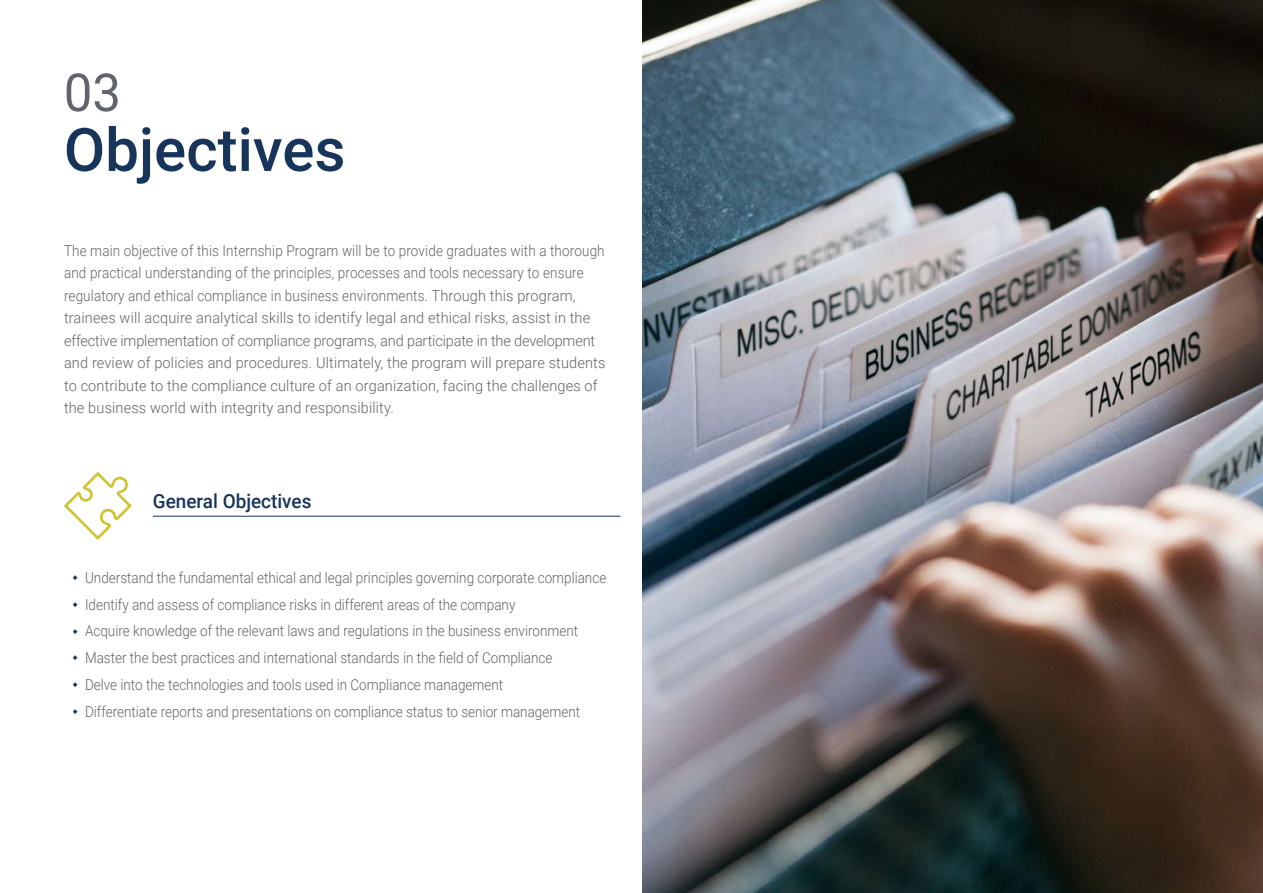
<style>
.page{position:relative;width:1263px;height:893px;background:#fff}
.page>*{position:absolute;margin:0;border:0;box-sizing:border-box;transform-origin:0 0}
.t1{font:500 60px "Roboto";color:#17355b}
.t2{font:52.5px "Roboto";color:#61646a}
.t3{font:500 19.5px "Roboto";color:#17355b}
.t4{font:300 15px/22.5px "Roboto";color:#61646a;scale:.9 1}
</style>
<div class="page">
<img style="left:642px;top:0;width:621px;height:893px">
<hr style="left:153px;top:516px;width:468px;height:1px;background:#17355b">
<svg style="left:64px;top:472px;width:68px;height:68px"></svg>
<h2 class="t2" style="left:64px;top:56px;width:59px">03</h2>
<h1 class="t1" style="left:64px;top:108px;width:283px">Objectives</h1>
<p class="t4" style="left:64px;top:239px;width:603px">The main objective of this Internship Program will be to provide graduates with a thorough and practical understanding of the principles, processes and tools necessary to ensure regulatory and ethical compliance in business environments. Through this program, trainees will acquire analytical skills to identify legal and ethical risks, assist in the effective implementation of compliance programs, and participate in the development and review of policies and procedures. Ultimately, the program will prepare students to contribute to the compliance culture of an organization, facing the challenges of the business world with integrity and responsibility.</p>
<h3 class="t3" style="left:153px;top:487px;width:160px">General Objectives</h3>
<p class="t4" style="left:85px;top:564px;width:581px;line-height:26.7px">Understand the fundamental ethical and legal principles governing corporate compliance Identify and assess of compliance risks in different areas of the company<br>Acquire knowledge of the relevant laws and regulations in the business environment Master the best practices and international standards in the field of Compliance<br>Delve into the technologies and tools used in Compliance management<br>Differentiate reports and presentations on compliance status to senior management</p>
</div>
